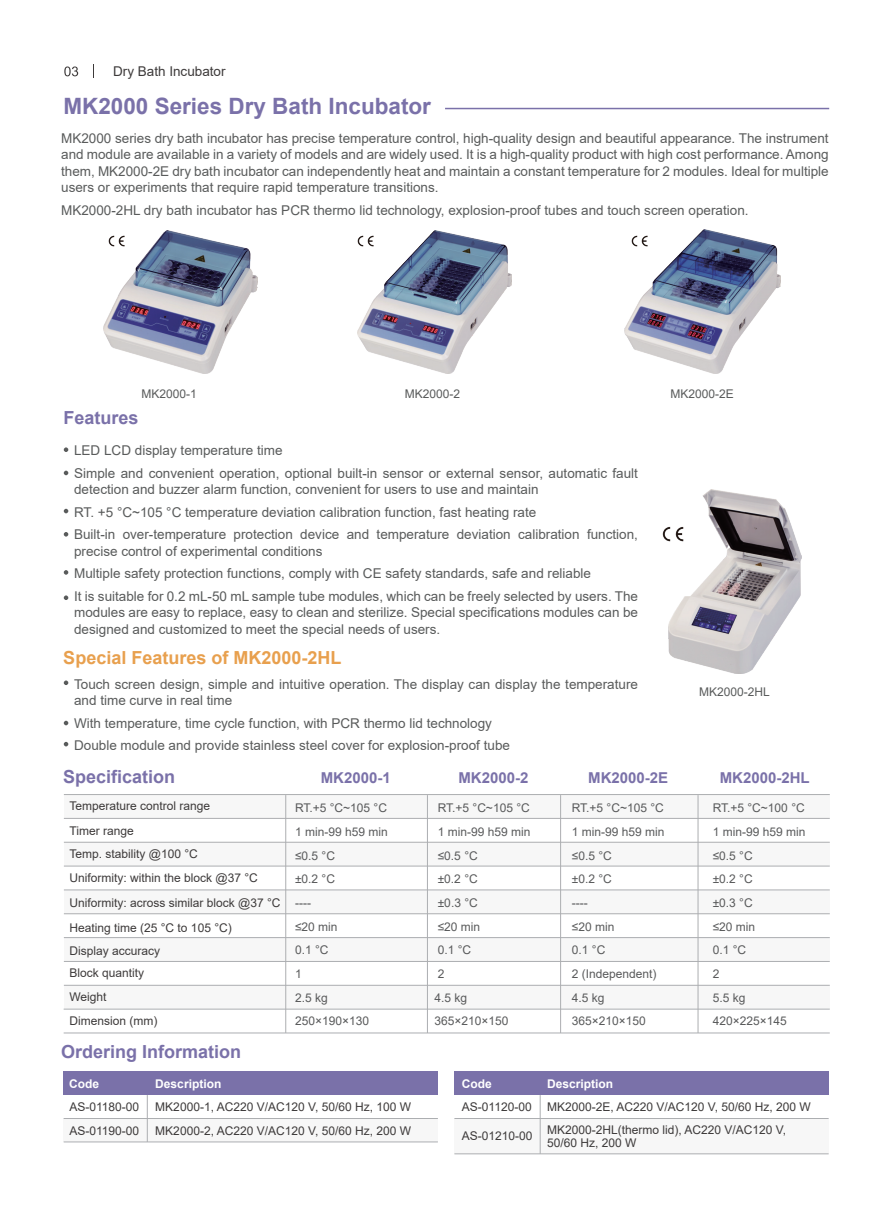
<style>
.page{position:relative;width:893px;height:1212px;background:#fff}
.page>*{position:absolute;margin:0;border:0;box-sizing:border-box;transform-origin:0 0}
.t1{font:700 22.5px "Arial";color:#7a71a9}
.t2{font:700 18px "Arial";color:#7a71a9}
.t3{font:700 18px "Arial";color:#e8a04e}
.t4{font:700 15px "Arial";color:#7a71a9}
.t5{font:13.5px/22.5px "Arial";color:#595b5b}
.t6{font:13.5px "Arial";color:#3d3a3a}
.t7{font:12px/24px "Arial";color:#3d3a3a}
.t8{font:12px/23.7px "Arial";color:#595a5b}
.t9{font:12px "Arial";color:#595b5b}
.t10{font:700 12px "Arial";color:#fff}
</style>
<div class="page">
<img style="left:103px;top:231px;width:154px;height:143px">
<img style="left:358px;top:231px;width:153px;height:143px">
<img style="left:624px;top:230px;width:156px;height:144px">
<div style="left:64px;top:794px;width:766px;height:24px;background:#f7f7f7"></div>
<div style="left:64px;top:842px;width:765px;height:24px;background:#f7f7f7"></div>
<div style="left:64px;top:890px;width:765px;height:23px;background:#f7f7f7"></div>
<div style="left:64px;top:937px;width:765px;height:24px;background:#f7f7f7"></div>
<div style="left:64px;top:985px;width:765px;height:24px;background:#f7f7f7"></div>
<hr style="left:64px;top:794px;width:766px;height:1px;background:#acaeb1">
<hr style="left:285px;top:795px;width:1px;height:238px;background:#acaeb1">
<hr style="left:427px;top:795px;width:1px;height:238px;background:#acaeb1">
<hr style="left:698px;top:795px;width:1px;height:238px;background:#acaeb1">
<hr style="left:560px;top:795px;width:1px;height:238px;background:#acaeb1">
<hr style="left:64px;top:818px;width:766px;height:1px;background:#acaeb1">
<hr style="left:64px;top:842px;width:766px;height:1px;background:#acaeb1">
<hr style="left:64px;top:866px;width:766px;height:1px;background:#acaeb1">
<hr style="left:64px;top:889px;width:766px;height:1px;background:#acaeb1">
<hr style="left:64px;top:913px;width:766px;height:1px;background:#acaeb1">
<hr style="left:64px;top:937px;width:766px;height:1px;background:#acaeb1">
<hr style="left:64px;top:961px;width:766px;height:1px;background:#acaeb1">
<hr style="left:64px;top:985px;width:766px;height:1px;background:#acaeb1">
<hr style="left:64px;top:1009px;width:766px;height:1px;background:#acaeb1">
<hr style="left:64px;top:1032px;width:766px;height:1px;background:#acaeb1">
<svg style="left:64px;top:66px;width:14px;height:10px"></svg>
<svg style="left:93px;top:65px;width:1px;height:13px"></svg>
<img style="left:663px;top:527px;width:6px;height:15px">
<img style="left:632px;top:235px;width:16px;height:12px">
<img style="left:357px;top:235px;width:16px;height:12px">
<hr style="left:445px;top:108px;width:384px;height:1px;background:#7a71a9">
<svg style="left:64px;top:447px;width:4px;height:5px"></svg>
<svg style="left:64px;top:471px;width:4px;height:4px"></svg>
<svg style="left:64px;top:509px;width:4px;height:4px"></svg>
<svg style="left:64px;top:532px;width:4px;height:4px"></svg>
<svg style="left:64px;top:570px;width:4px;height:5px"></svg>
<svg style="left:64px;top:595px;width:4px;height:5px"></svg>
<svg style="left:64px;top:680px;width:4px;height:5px"></svg>
<svg style="left:64px;top:721px;width:4px;height:4px"></svg>
<svg style="left:64px;top:742px;width:4px;height:4px"></svg>
<div style="left:64px;top:1118px;width:374px;height:24px;background:#f7f7f7"></div>
<div style="left:64px;top:1071px;width:374px;height:24px;background:#7a71a9"></div>
<hr style="left:64px;top:1118px;width:374px;height:1px;background:#acaeb1">
<hr style="left:64px;top:1141px;width:374px;height:1px;background:#acaeb1">
<hr style="left:147px;top:1095px;width:1px;height:47px;background:#acaeb1">
<div style="left:454px;top:1119px;width:375px;height:35px;background:#f7f7f7"></div>
<div style="left:454px;top:1071px;width:375px;height:24px;background:#7a71a9"></div>
<hr style="left:454px;top:1118px;width:375px;height:1px;background:#acaeb1">
<hr style="left:454px;top:1153px;width:375px;height:1px;background:#acaeb1">
<hr style="left:540px;top:1095px;width:1px;height:59px;background:#acaeb1">
<img style="left:108px;top:235px;width:16px;height:12px">
<img style="left:669px;top:490px;width:133px;height:183px">
<p class="t6" style="left:113px;top:62px;width:114px">Dry Bath Incubator</p>
<h1 class="t1" style="left:63px;top:90px;width:369px">MK2000 Series Dry Bath Incubator</h1>
<p class="t5" style="left:61px;top:130px;width:769px;line-height:16.5px;text-align:justify">MK2000 series dry bath incubator has precise temperature control, high-quality design and beautiful appearance. The instrument and module are available in a variety of models and are widely used. It is a high-quality product with high cost performance. Among them, MK2000-2E dry bath incubator can independently heat and maintain a constant temperature for 2 modules. Ideal for multiple users or experiments that require rapid temperature transitions.</p>
<p class="t5" style="left:61px;top:199px;width:689px">MK2000-2HL dry bath incubator has PCR thermo lid technology, explosion-proof tubes and touch screen operation.</p>
<p class="t9" style="left:141px;top:386px;width:57px">MK2000-1</p>
<p class="t9" style="left:405px;top:386px;width:57px">MK2000-2</p>
<p class="t9" style="left:670px;top:386px;width:65px">MK2000-2E</p>
<h2 class="t2" style="left:63px;top:405px;width:77px">Features</h2>
<p class="t5" style="left:74px;top:439px;width:565px">LED LCD display temperature time<br>Simple and convenient operation, optional built-in sensor or external sensor, automatic fault</p>
<p class="t5" style="left:74px;top:478px;width:565px">detection and buzzer alarm function, convenient for users to use and maintain<br>RT. +5 °C~105 °C temperature deviation calibration function, fast heating rate<br>Built-in over-temperature protection device and temperature deviation calibration function,</p>
<p class="t5" style="left:74px;top:540px;width:565px">precise control of experimental conditions<br>Multiple safety protection functions, comply with CE safety standards, safe and reliable<br>It is suitable for 0.2 mL-50 mL sample tube modules, which can be freely selected by users. The</p>
<p class="t5" style="left:74px;top:604px;width:565px;line-height:16.5px">modules are easy to replace, easy to clean and sterilize. Special specifications modules can be designed and customized to meet the special needs of users.</p>
<h2 class="t3" style="left:63px;top:645px;width:280px">Special Features of MK2000-2HL</h2>
<p class="t5" style="left:74px;top:675px;width:565px;line-height:16.5px">Touch screen design, simple and intuitive operation. The display can display the temperature and time curve in real time</p>
<p class="t5" style="left:74px;top:711px;width:437px">With temperature, time cycle function, with PCR thermo lid technology<br>Double module and provide stainless steel cover for explosion-proof tube</p>
<h2 class="t2" style="left:63px;top:763px;width:114px">Specification</h2>
<p class="t7" style="left:69px;top:793px;width:190px">Temperature control range<br>Timer range<br>Temp. stability @100 °C<br>Uniformity: within the block @37 °C</p>
<p class="t7" style="left:69px;top:890px;width:213px;line-height:25.2px">Uniformity: across similar block @37 °C<br>Heating time (25 °C to 105 °C)</p>
<p class="t7" style="left:69px;top:939px;width:92px;line-height:22px">Display accuracy<br>Block quantity</p>
<p class="t7" style="left:69px;top:985px;width:89px">Weight<br>Dimension (mm)</p>
<p class="t9" style="left:699px;top:683px;width:72px">MK2000-2HL</p>
<p class="t4" style="left:321px;top:767px;width:72px">MK2000-1</p>
<p class="t4" style="left:458px;top:767px;width:72px">MK2000-2</p>
<p class="t4" style="left:588px;top:767px;width:82px">MK2000-2E</p>
<p class="t4" style="left:720px;top:767px;width:92px">MK2000-2HL</p>
<p class="t8" style="left:295px;top:796px;width:94px">RT.+5 °C~105 °C<br>1 min-99 h59 min ≤0.5 °C<br>±0.2 °C</p>
<p class="t8" style="left:295px;top:914px;width:76px">≤20 min<br>0.1 °C<br>1<br>2.5 kg<br>250×190×130</p>
<p class="t8" style="left:438px;top:796px;width:94px">RT.+5 °C~105 °C<br>1 min-99 h59 min ≤0.5 °C<br>±0.2 °C</p>
<p class="t8" style="left:572px;top:796px;width:94px">RT.+5 °C~105 °C<br>1 min-99 h59 min ≤0.5 °C<br>±0.2 °C</p>
<p class="t8" style="left:713px;top:796px;width:94px">RT.+5 °C~100 °C</p>
<p class="t8" style="left:713px;top:820px;width:94px">1 min-99 h59 min</p>
<p class="t8" style="left:713px;top:843px;width:42px">≤0.5 °C ±0.2 °C</p>
<p class="t8" style="left:438px;top:891px;width:42px">±0.3 °C</p>
<p class="t8" style="left:713px;top:891px;width:42px">±0.3 °C</p>
<p class="t8" style="left:295px;top:891px;width:17px">----</p>
<p class="t8" style="left:572px;top:891px;width:17px">----</p>
<p class="t8" style="left:438px;top:914px;width:44px">≤20 min</p>
<p class="t8" style="left:572px;top:914px;width:44px">≤20 min</p>
<p class="t8" style="left:713px;top:914px;width:44px">≤20 min</p>
<p class="t8" style="left:438px;top:938px;width:35px">0.1 °C</p>
<p class="t8" style="left:572px;top:938px;width:35px">0.1 °C</p>
<p class="t8" style="left:713px;top:938px;width:35px">0.1 °C</p>
<p class="t8" style="left:438px;top:962px;width:8px">2</p>
<p class="t8" style="left:572px;top:962px;width:86px">2 (Independent)</p>
<p class="t8" style="left:713px;top:962px;width:8px">2</p>
<p class="t8" style="left:435px;top:985px;width:34px">4.5 kg</p>
<p class="t8" style="left:572px;top:985px;width:34px">4.5 kg</p>
<p class="t8" style="left:713px;top:985px;width:34px">5.5 kg</p>
<p class="t8" style="left:435px;top:1009px;width:76px">365×210×150</p>
<p class="t8" style="left:572px;top:1009px;width:76px">365×210×150</p>
<p class="t8" style="left:713px;top:1009px;width:76px">420×225×145</p>
<h2 class="t2" style="left:61px;top:1039px;width:182px">Ordering Information</h2>
<p class="t10" style="left:69px;top:1075px;width:31px">Code</p>
<p class="t7" style="left:69px;top:1094px;width:71px">AS-01180-00<br>AS-01190-00</p>
<p class="t7" style="left:155px;top:1094px;width:257px">MK2000-1, AC220 V/AC120 V, 50/60 Hz, 100 W<br>MK2000-2, AC220 V/AC120 V, 50/60 Hz, 200 W</p>
<p class="t7" style="left:462px;top:1094px;width:71px">AS-01120-00</p>
<p class="t10" style="left:462px;top:1075px;width:31px">Code</p>
<p class="t10" style="left:155px;top:1075px;width:68px">Description</p>
<p class="t10" style="left:547px;top:1075px;width:68px">Description</p>
<p class="t7" style="left:547px;top:1094px;width:265px">MK2000-2E, AC220 V/AC120 V, 50/60 Hz, 200 W</p>
<p class="t7" style="left:547px;top:1122px;width:241px;line-height:13.5px">MK2000-2HL(thermo lid), AC220 V/AC120 V,<br>50/60 Hz, 200 W</p>
<p class="t7" style="left:462px;top:1124px;width:72px">AS-01210-00</p>
</div>
